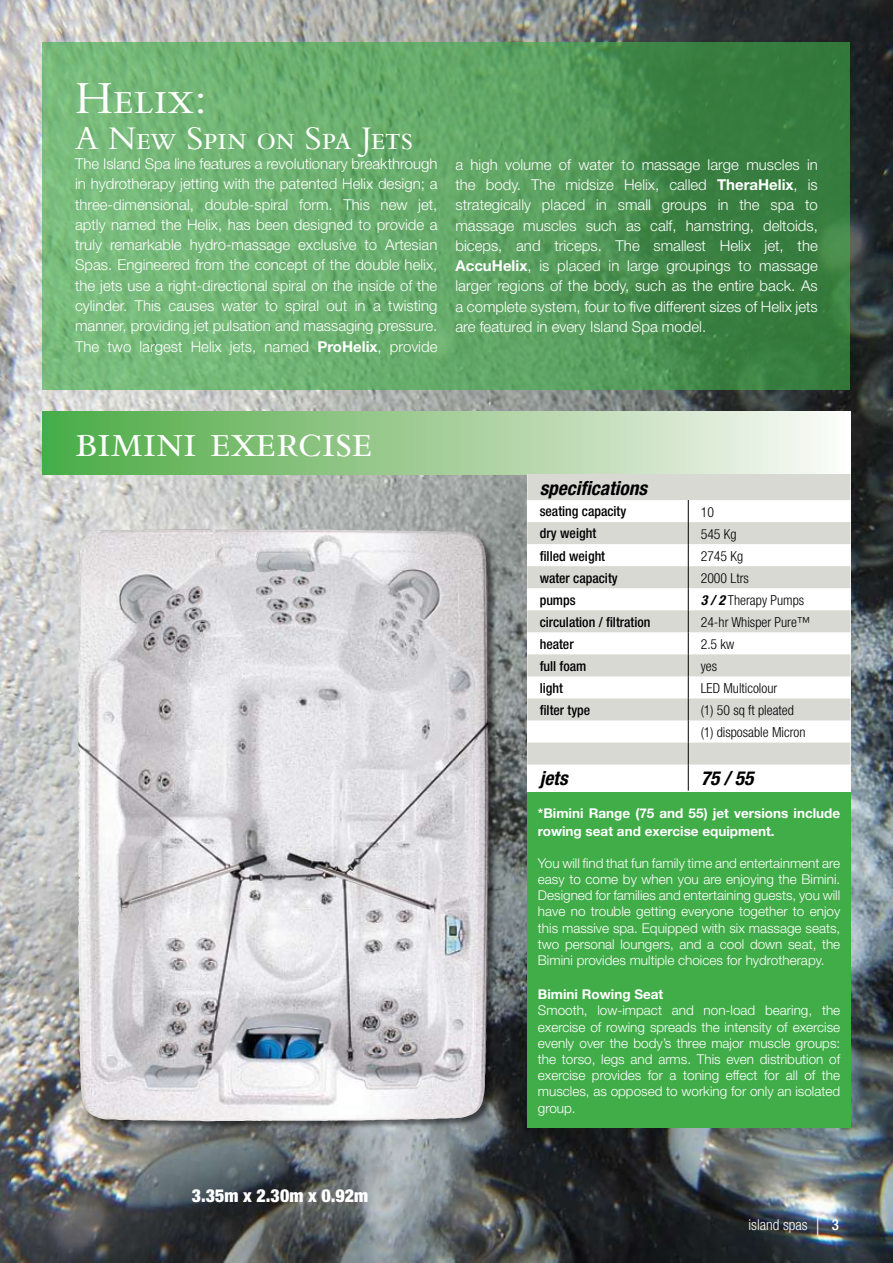
<style>
.page{position:relative;width:893px;height:1263px;background:#fff}
.page>*{position:absolute;margin:0;border:0;box-sizing:border-box;transform-origin:0 0}
.t1{font:48px "Bembo SC";color:#fff}
.t2{font:34.5px "Bembo SC";color:#fff}
.t3{font:italic 700 condensed 19.35px "Helvetica Neue";color:#000}
.t4{font:900 condensed 18px "Helvetica Neue";color:#fff}
.t5{font:300 15px/20.2px "Helvetica Neue";color:#fff;text-align:justify}
.t6{font:300 condensed 15px "Helvetica Neue";color:#fff}
.t7{font:300 condensed 13.8px/22px "Helvetica Neue";color:#000}
.t8{font:500 condensed 13.8px "Helvetica Neue";color:#000}
.t9{font:300 13.5px/16.2px "Helvetica Neue";color:#fff;text-align:justify}
.t10{font:700 13.5px/18px "Helvetica Neue";color:#fff}
.s1{font-weight:700}
.s2{font-weight:700;font-style:italic}
.s3{font-weight:100;font-stretch:normal;font-size:27px}
.s4{font-weight:500}
</style>
<div class="page">
<img style="left:0;top:0;width:893px;height:1263px">
<svg style="left:43px;top:43px;width:807px;height:346px;background:#5ca162"></svg>
<div style="left:527px;top:791px;width:323px;height:337px;background:#41ad49"></div>
<div style="left:43px;top:411px;width:807px;height:63px;background:linear-gradient(to right,#4ca943,#fdf9f7)"></div>
<div style="left:527px;top:474px;width:323px;height:318px;background:#fff"></div>
<svg style="left:527px;top:474px;width:323px;height:291px;fill:#d9d9d4"></svg>
<svg style="left:688px;top:500px;width:1px;height:291px"></svg>
<div style="left:78px;top:529px;width:419px;height:601px;background:#000;opacity:.5"></div>
<img style="left:78px;top:529px;width:231px;height:172px">
<h1 class="t1" style="left:75px;top:72px;width:133px">Helix:</h1>
<h2 class="t2" style="left:75px;top:119px;width:340px">A New Spin on Spa Jets</h2>
<p class="t5" style="left:75px;top:153px;width:364px">The Island Spa line features a revolutionary breakthrough in hydrotherapy jetting with the patented Helix design; a three-dimensional, double-spiral form. This new jet, aptly named the Helix, has been designed to provide a truly remarkable hydro-massage exclusive to Artesian Spas. Engineered from the concept of the double helix, the jets use a right-directional spiral on the inside of the cylinder. This causes water to spiral out in a twisting manner, providing jet pulsation and massaging pressure.<br>The two largest Helix jets, named <span class="s1">ProHelix</span>, provide</p>
<p class="t5" style="left:455px;top:154px;width:364px">a high volume of water to massage large muscles in the body. The midsize Helix, called <span class="s1">TheraHelix</span>, is strategically placed in small groups in the spa to massage muscles such as calf, hamstring, deltoids, biceps, and triceps. The smallest Helix jet, the <span class="s1">AccuHelix</span>, is placed in large groupings to massage larger regions of the body, such as the entire back. As a complete system, four to five different sizes of Helix jets are featured in every Island Spa model.</p>
<h1 class="t1" style="left:75px;top:414px;width:298px">bimini exercise</h1>
<p class="t4" style="left:192px;top:1185px;width:178px">3.35m x 2.30m x 0.92m</p>
<p class="t3" style="left:540px;top:476px;width:109px">specifications</p>
<p class="t8" style="left:540px;top:503px;width:88px">seating capacity</p>
<p class="t7" style="left:701px;top:501px;width:15px">10</p>
<p class="t8" style="left:540px;top:525px;width:58px">dry weight</p>
<p class="t7" style="left:701px;top:523px;width:37px">545 Kg</p>
<p class="t8" style="left:540px;top:547px;width:67px">filled weight</p>
<p class="t7" style="left:701px;top:545px;width:44px">2745 Kg</p>
<p class="t8" style="left:540px;top:569px;width:80px">water capacity</p>
<p class="t7" style="left:701px;top:567px;width:50px">2000 Ltrs</p>
<p class="t8" style="left:540px;top:591px;width:38px">pumps</p>
<p class="t7" style="left:701px;top:589px;width:105px"><span class="s2">3 / 2</span> Therapy Pumps</p>
<p class="t8" style="left:540px;top:613px;width:112px">circulation / filtration</p>
<p class="t7" style="left:701px;top:611px;width:111px">24-hr Whisper Pure™</p>
<p class="t8" style="left:540px;top:635px;width:36px">heater</p>
<p class="t7" style="left:701px;top:633px;width:35px">2.5 kw</p>
<p class="t8" style="left:540px;top:658px;width:48px">full foam</p>
<p class="t7" style="left:701px;top:655px;width:18px">yes</p>
<p class="t8" style="left:540px;top:680px;width:25px">light</p>
<p class="t7" style="left:701px;top:677px;width:78px">LED Multicolour</p>
<p class="t8" style="left:540px;top:702px;width:52px">filter type</p>
<p class="t7" style="left:701px;top:699px;width:106px">(1) 50 sq ft pleated (1) disposable Micron</p>
<p class="t3" style="left:540px;top:766px;width:29px">jets</p>
<p class="t3" style="left:701px;top:766px;width:54px">75 / 55</p>
<p class="t10" style="left:538px;top:804px;width:304px">*Bimini Range (75 and 55) jet versions include rowing seat and exercise equipment.</p>
<p class="t9" style="left:538px;top:855px;width:304px">You will find that fun family time and entertainment are easy to come by when you are enjoying the Bimini.<br>Designed for families and entertaining guests, you will have no trouble getting everyone together to enjoy this massive spa. Equipped with six massage seats, two personal loungers, and a cool down seat, the Bimini provides multiple choices for hydrotherapy.</p>
<p class="t10" style="left:538px;top:985px;width:127px">Bimini Rowing Seat</p>
<p class="t9" style="left:538px;top:1002px;width:304px">Smooth, low-impact and non-load bearing, the exercise of rowing spreads the intensity of exercise evenly over the body’s three major muscle groups: the torso, legs and arms. This even distribution of exercise provides for a toning effect for all of the muscles, as opposed to working for only an isolated group.</p>
<p class="t6" style="left:748px;top:1216px;width:92px">island spas <span class="s3">|</span> <span class="s4">3</span></p>
</div>
